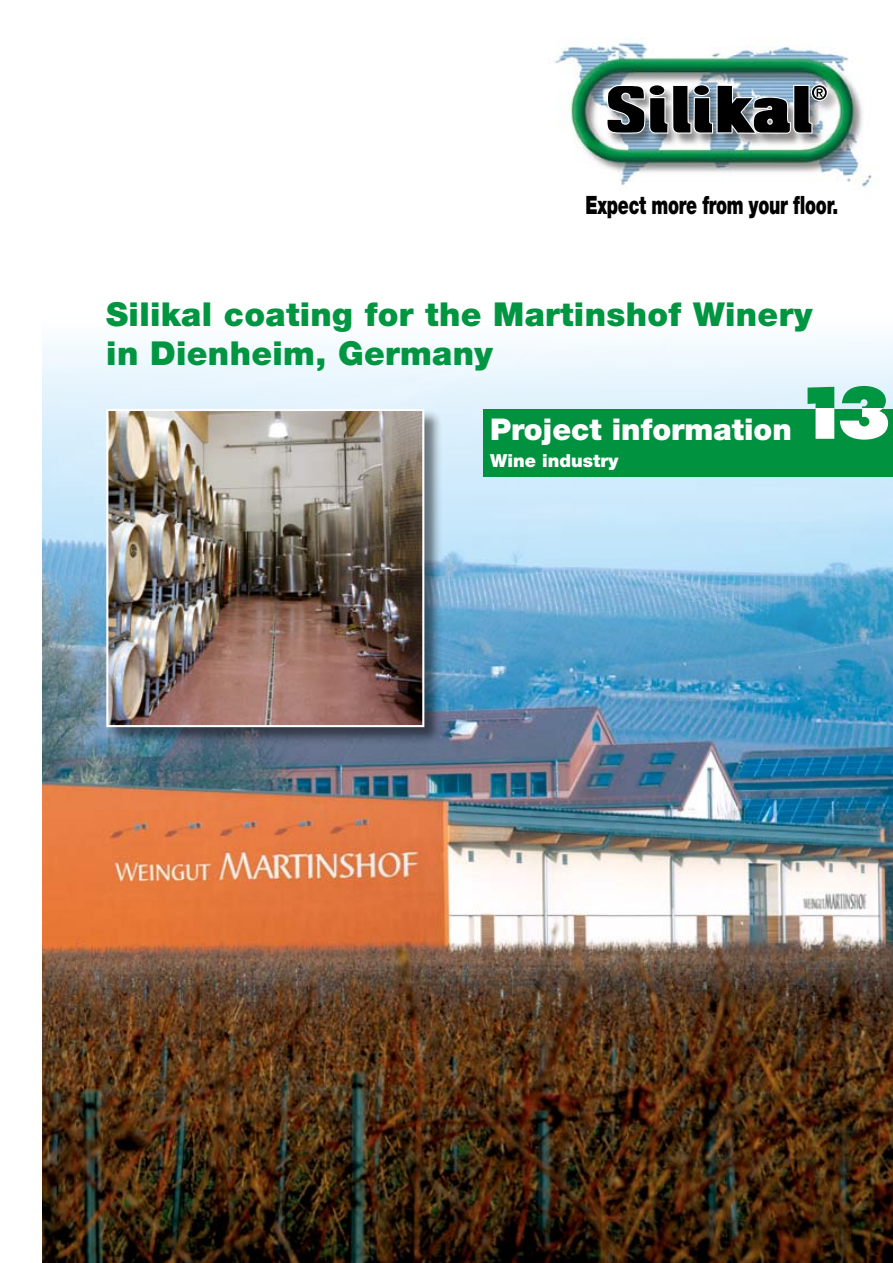
<style>
.page{position:relative;width:893px;height:1263px;background:#fff}
.page>*{position:absolute;margin:0;border:0;box-sizing:border-box;transform-origin:0 0}
.t1{font:900 33px/39.6px "Helvetica Neue";letter-spacing:.01em;color:#009641}
.t2{font:900 30px "Helvetica Neue";color:#fff}
.t3{font:900 25.35px "Helvetica Neue";letter-spacing:-.015em;color:#000;scale:.69 1}
.t4{font:900 18px "Helvetica Neue";color:#fff}
</style>
<div class="page">
<img style="left:43px;top:708px;width:850px;height:555px">
<svg style="left:43px;top:340px;width:850px;height:368px;background:#a7d0e8"></svg>
<div style="left:106px;top:408px;width:336px;height:337px;background:#000;opacity:.5"></div>
<img style="left:109px;top:412px;width:312px;height:312px">
<div style="left:106px;top:409px;width:318px;height:318px;border:2px solid #fff"></div>
<div style="left:484px;top:409px;width:409px;height:67px;background:#00923f"></div>
<svg style="left:807px;top:386px;width:81px;height:54px"></svg>
<img style="left:555px;top:38px;width:317px;height:150px">
<svg style="left:605px;top:83px;width:224px;height:52px;background:#5b6064"></svg>
<p class="t3" style="left:585px;top:190px;width:368px">Expect more from your floor.</p>
<p class="t1" style="left:106px;top:294px;width:708px">Silikal coating for the Martinshof Winery in Dienheim, Germany</p>
<p class="t2" style="left:490px;top:412px;width:303px">Project information</p>
<p class="t4" style="left:490px;top:449px;width:130px">Wine industry</p>
</div>
